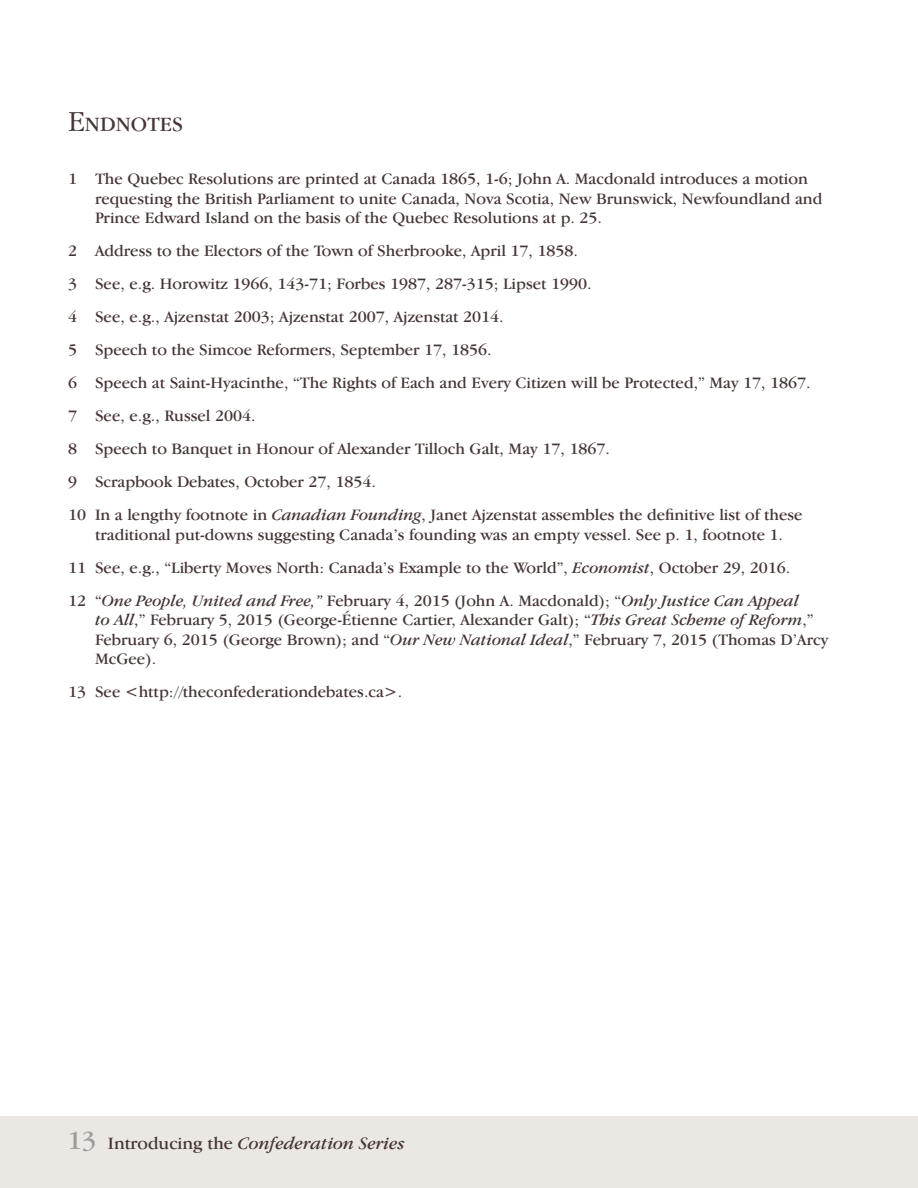
<style>
.page{position:relative;width:918px;height:1188px;background:#fff}
.page>*{position:absolute;margin:0;border:0;box-sizing:border-box;transform-origin:0 0}
.t1{font:21px "Garamond IT Cby BT";color:#453635}
.t2{font:italic 18px "Garamond IT Cby BT";color:#453635}
.t3{font:16.5px/33px "Garamond IT Cby BT";color:#453635}
.s1{font-weight:300;font-size:30px}
.s2{font-style:italic}
.s3{font-style:normal;font-size:27px;color:#9e9b9a}
.s4{font-style:normal}
</style>
<div class="page">
<div style="left:0;top:1117px;width:918px;height:71px;background:#ebe8e4"></div>
<p class="t1" style="left:68px;top:112px;width:117px"><span class="s1">E</span>NDNOTES</p>
<p class="t3" style="left:95px;top:169px;width:729px;line-height:19.5px;text-indent:-27px">1 The Quebec Resolutions are printed at Canada 1865, 1-6; John A. Macdonald introduces a motion requesting the British Parliament to unite Canada, Nova Scotia, New Brunswick, Newfoundland and<br>Prince Edward Island on the basis of the Quebec Resolutions at p. 25.</p>
<p class="t3" style="left:68px;top:234px;width:744px">2 Address to the Electors of the Town of Sherbrooke, April 17, 1858.<br>3 See, e.g. Horowitz 1966, 143-71; Forbes 1987, 287-315; Lipset 1990.<br>4 See, e.g., Ajzenstat 2003; Ajzenstat 2007, Ajzenstat 2014.<br>5 Speech to the Simcoe Reformers, September 17, 1856.<br>6 Speech at Saint-Hyacinthe, “The Rights of Each and Every Citizen will be Protected,” May 17, 1867.<br>7 See, e.g., Russel 2004.<br>8 Speech to Banquet in Honour of Alexander Tilloch Galt, May 17, 1867.<br>9 Scrapbook Debates, October 27, 1854.<br>10 In a lengthy footnote in <span class="s2">Canadian Founding</span>, Janet Ajzenstat assembles the definitive list of these</p>
<p class="t3" style="left:68px;top:518px;width:732px;text-indent:27px">traditional put-downs suggesting Canada’s founding was an empty vessel. See p. 1, footnote 1.<br>11 See, e.g., “Liberty Moves North: Canada’s Example to the World”, <span class="s2">Economist</span>, October 29, 2016.<br>12 “<span class="s2">One People, United and Free,”</span> February 4, 2015 (John A. Macdonald); “<span class="s2">Only Justice Can Appeal</span></p>
<p class="t3" style="left:95px;top:610px;width:735px;line-height:19.5px"><span class="s2">to All</span>,” February 5, 2015 (George-Étienne Cartier, Alexander Galt); “<span class="s2">This Great Scheme of Reform</span>,”<br>February 6, 2015 (George Brown); and “<span class="s2">Our New National Ideal</span>,” February 7, 2015 (Thomas D’Arcy<br>McGee).</p>
<p class="t3" style="left:68px;top:675px;width:336px">13 See &lt;http://theconfederationdebates.ca&gt;.</p>
<p class="t2" style="left:67px;top:1132px;width:339px"><span class="s3">13</span> <span class="s4">Introducing the</span> Confederation Series</p>
</div>
